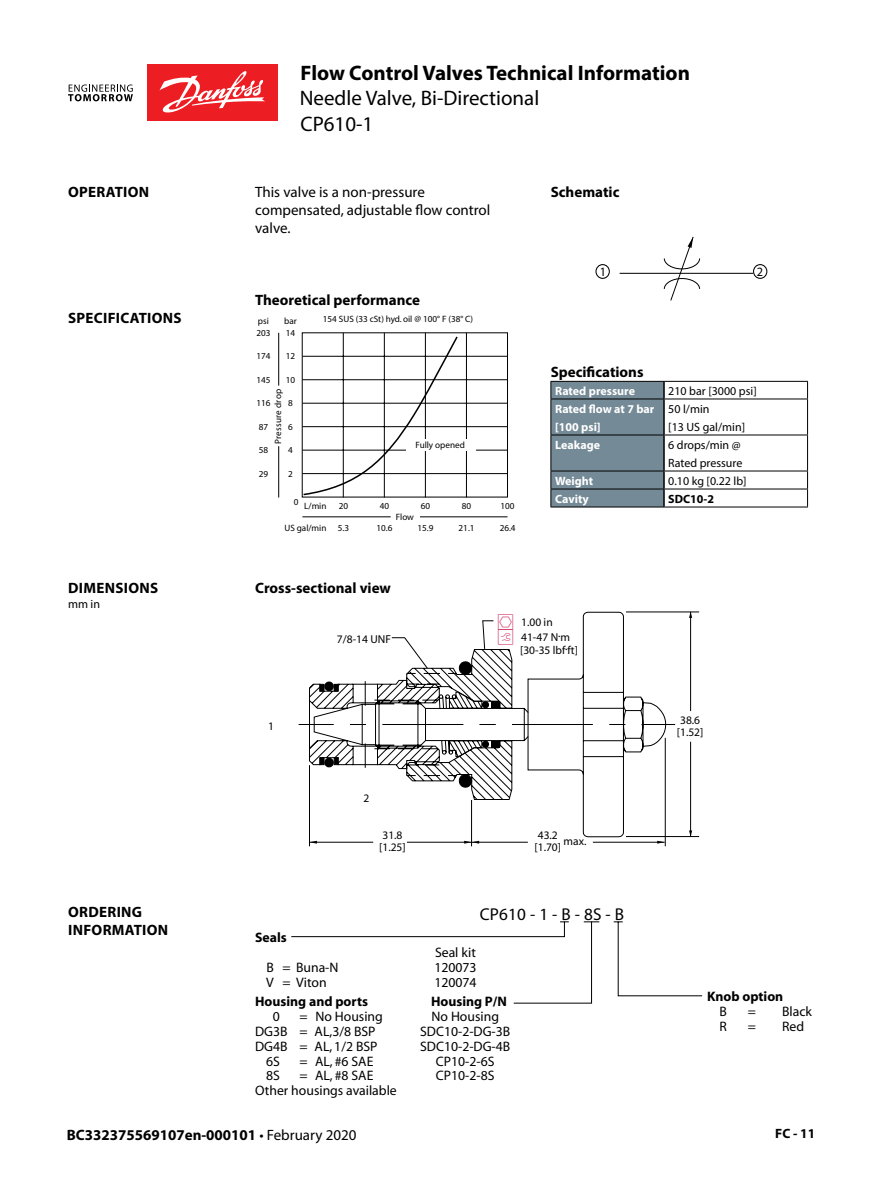
<style>
.page{position:relative;width:893px;height:1191px;background:#fff}
.page>*{position:absolute;margin:0;border:0;box-sizing:border-box;transform-origin:0 0}
.t1{font:700 21px "Myriad Pro";color:#000}
.t2{font:21px "Myriad Pro";color:#000}
.t3{font:17.1px "Myriad";letter-spacing:.01em;color:#000}
.t4{font:700 15px "Myriad Pro";color:#000}
.t5{font:15px/18px "Myriad Pro";color:#000}
.t6{font:700 15px/18px "Myriad Pro";letter-spacing:.02em;color:#000}
.t7{font:13.8px "Myriad";color:#000}
.t8{font:700 13.8px "Myriad";color:#000}
.t9{font:700 13.5px "Myriad Pro";color:#000}
.t10{font:12.75px "Myriad Ringers";color:#000}
.t11{font:12px/18px "Myriad Pro";color:#000}
.t12{font:700 12px/18px "Myriad Pro";color:#fff}
.t13{font:700 12px "Myriad Pro";color:#000}
.t14{font:11.55px/12.5px "Myriad";color:#000}
.t15{font:11.55px "Myriad Ringers";color:#000}
.t16{font:9.15px "Myriad";color:#000}
.t17{font:9.15px "Myriad";letter-spacing:.03em;color:#000}
.s1{font-weight:400}
</style>
<div class="page">
<div style="left:148px;top:64px;width:130px;height:57px;background:#ed1d24"></div>
<svg style="left:68px;top:84px;width:65px;height:17px"></svg>
<svg style="left:159px;top:71px;width:106px;height:42px"></svg>
<hr style="left:343px;top:333px;width:1px;height:164px;background:#000">
<hr style="left:302px;top:473px;width:206px;height:1px;background:#000">
<hr style="left:384px;top:333px;width:1px;height:164px;background:#000">
<hr style="left:425px;top:333px;width:1px;height:164px;background:#000">
<hr style="left:466px;top:333px;width:1px;height:164px;background:#000">
<hr style="left:302px;top:450px;width:206px;height:1px;background:#000">
<hr style="left:302px;top:426px;width:206px;height:1px;background:#000">
<hr style="left:302px;top:403px;width:206px;height:1px;background:#000">
<hr style="left:302px;top:379px;width:206px;height:1px;background:#000">
<hr style="left:302px;top:356px;width:206px;height:1px;background:#000">
<div style="left:406px;top:439px;width:70px;height:12px;background:#fff"></div>
<div style="left:302px;top:332px;width:206px;height:165px;border:1px solid #000"></div>
<hr style="left:278px;top:446px;width:1px;height:51px;background:#000">
<hr style="left:278px;top:333px;width:1px;height:52px;background:#000">
<hr style="left:420px;top:516px;width:88px;height:1px;background:#000">
<hr style="left:302px;top:516px;width:89px;height:1px;background:#000">
<svg style="left:302px;top:335px;width:157px;height:161px"></svg>
<svg style="left:595px;top:237px;width:172px;height:63px"></svg>
<svg style="left:309px;top:637px;width:357px;height:210px"></svg>
<svg style="left:298px;top:649px;width:377px;height:151px"></svg>
<svg style="left:320px;top:681px;width:18px;height:10px"></svg>
<svg style="left:365px;top:743px;width:1px;height:25px"></svg>
<svg style="left:365px;top:681px;width:1px;height:24px"></svg>
<svg style="left:320px;top:757px;width:18px;height:10px"></svg>
<svg style="left:439px;top:612px;width:227px;height:225px"></svg>
<hr style="left:690px;top:741px;width:1px;height:95px;background:#000">
<hr style="left:626px;top:836px;width:73px;height:1px;background:#000">
<hr style="left:626px;top:611px;width:73px;height:1px;background:#000">
<svg style="left:689px;top:830px;width:3px;height:6px"></svg>
<hr style="left:690px;top:612px;width:1px;height:99px;background:#000">
<svg style="left:291px;top:921px;width:412px;height:83px"></svg>
<hr style="left:664px;top:381px;width:144px;height:1px;background:#000">
<svg style="left:807px;top:382px;width:1px;height:16px"></svg>
<hr style="left:664px;top:398px;width:144px;height:1px;background:#000">
<hr style="left:807px;top:399px;width:1px;height:35px;background:#000">
<hr style="left:664px;top:434px;width:144px;height:1px;background:#000">
<hr style="left:807px;top:435px;width:1px;height:35px;background:#000">
<hr style="left:664px;top:470px;width:144px;height:1px;background:#000">
<hr style="left:664px;top:488px;width:144px;height:1px;background:#000">
<svg style="left:807px;top:471px;width:1px;height:35px"></svg>
<hr style="left:664px;top:506px;width:144px;height:1px;background:#000">
<svg style="left:550px;top:381px;width:115px;height:126px;background:#6d828d"></svg>
<hr style="left:550px;top:506px;width:114px;height:1px;background:#000">
<svg style="left:498px;top:614px;width:15px;height:30px"></svg>
<h1 class="t1" style="left:301px;top:59px;width:391px">Flow Control Valves Technical Information</h1>
<h1 class="t2" style="left:300px;top:85px;width:241px">Needle Valve, Bi-Directional</h1>
<h1 class="t2" style="left:300px;top:111px;width:74px">CP610-1</h1>
<p class="t6" style="left:68px;top:182px;width:83px">OPERATION</p>
<p class="t5" style="left:255px;top:182px;width:237px">This valve is a non-pressure compensated, adjustable flow control valve.</p>
<p class="t4" style="left:551px;top:182px;width:70px">Schematic</p>
<p class="t10" style="left:600px;top:263px;width:8px">1</p>
<p class="t10" style="left:757px;top:264px;width:8px">2</p>
<p class="t4" style="left:255px;top:290px;width:166px">Theoretical performance</p>
<p class="t6" style="left:68px;top:308px;width:115px">SPECIFICATIONS</p>
<p class="t16" style="left:258px;top:316px;width:12px">psi</p>
<p class="t16" style="left:284px;top:316px;width:14px">bar</p>
<p class="t16" style="left:323px;top:315px;width:152px">154 SUS (33 cSt) hyd. oil @ 100° F (38° C)</p>
<p class="t16" style="left:256px;top:328px;width:16px">203</p>
<p class="t16" style="left:286px;top:328px;width:11px">14</p>
<p class="t16" style="left:256px;top:351px;width:16px">174</p>
<p class="t16" style="left:286px;top:351px;width:11px">12</p>
<p class="t16" style="left:256px;top:375px;width:16px">145</p>
<p class="t16" style="left:286px;top:375px;width:11px">10</p>
<p class="t4" style="left:551px;top:362px;width:94px">Specifications</p>
<p class="t17" style="left:273px;top:444px;width:57px;rotate:-90deg">Pressure drop</p>
<p class="t16" style="left:288px;top:398px;width:6px">8</p>
<p class="t16" style="left:256px;top:398px;width:16px">116</p>
<p class="t16" style="left:259px;top:422px;width:11px">87</p>
<p class="t16" style="left:288px;top:422px;width:6px">6</p>
<p class="t16" style="left:259px;top:445px;width:11px">58</p>
<p class="t16" style="left:259px;top:469px;width:11px">29</p>
<p class="t16" style="left:288px;top:445px;width:6px">4</p>
<p class="t16" style="left:288px;top:469px;width:6px">2</p>
<p class="t16" style="left:294px;top:497px;width:6px">0</p>
<p class="t16" style="left:304px;top:501px;width:24px">L/min</p>
<p class="t16" style="left:339px;top:501px;width:11px">20</p>
<p class="t16" style="left:284px;top:523px;width:66px">US gal/min 5.3</p>
<p class="t16" style="left:415px;top:440px;width:51px">Fully opened</p>
<p class="t16" style="left:380px;top:501px;width:11px">40</p>
<p class="t16" style="left:421px;top:501px;width:11px">60</p>
<p class="t16" style="left:462px;top:501px;width:11px">80</p>
<p class="t16" style="left:501px;top:501px;width:16px">100</p>
<p class="t16" style="left:376px;top:523px;width:17px">10.6</p>
<p class="t16" style="left:417px;top:523px;width:17px">15.9</p>
<p class="t16" style="left:459px;top:523px;width:17px">21.1</p>
<p class="t16" style="left:500px;top:523px;width:17px">26.4</p>
<p class="t16" style="left:396px;top:512px;width:20px">Flow</p>
<p class="t12" style="left:555px;top:381px;width:81px">Rated pressure</p>
<p class="t11" style="left:668px;top:381px;width:90px">210 bar [3000 psi]</p>
<p class="t12" style="left:555px;top:399px;width:101px">Rated flow at 7 bar [100 psi]</p>
<p class="t11" style="left:668px;top:399px;width:78px">50 l/min<br>[13 US gal/min]</p>
<p class="t12" style="left:555px;top:435px;width:46px">Leakage</p>
<p class="t11" style="left:668px;top:435px;width:76px">6 drops/min @<br>Rated pressure</p>
<p class="t12" style="left:555px;top:471px;width:40px">Weight</p>
<p class="t11" style="left:668px;top:471px;width:80px">0.10 kg [0.22 lb]</p>
<p class="t12" style="left:555px;top:489px;width:35px">Cavity</p>
<p class="t13" style="left:668px;top:491px;width:47px">SDC10-2</p>
<p class="t6" style="left:68px;top:578px;width:92px">DIMENSIONS</p>
<p class="t4" style="left:255px;top:578px;width:137px">Cross-sectional view</p>
<p class="t11" style="left:68px;top:595px;width:34px">mm in</p>
<p class="t14" style="left:337px;top:633px;width:56px">7/8-14 UNF</p>
<p class="t14" style="left:521px;top:615px;width:51px;line-height:15px">1.00 in<br>41-47 N.m</p>
<p class="t14" style="left:520px;top:644px;width:59px">[30-35 lbf.ft]</p>
<p class="t15" style="left:268px;top:720px;width:7px">1</p>
<p class="t14" style="left:677px;top:714px;width:28px">38.6 [1.52]</p>
<p class="t15" style="left:363px;top:791px;width:7px">2</p>
<p class="t14" style="left:379px;top:829px;width:28px">31.8 [1.25]</p>
<p class="t14" style="left:535px;top:829px;width:28px">43.2 [1.70]</p>
<p class="t14" style="left:564px;top:835px;width:24px">max.</p>
<p class="t6" style="left:68px;top:902px;width:102px">ORDERING<br>INFORMATION</p>
<p class="t8" style="left:255px;top:930px;width:33px">Seals</p>
<p class="t3" style="left:480px;top:905px;width:146px">CP610-1-B-8S-B</p>
<p class="t7" style="left:435px;top:945px;width:42px">Seal kit</p>
<p class="t7" style="left:266px;top:960px;width:74px">B = Buna-N</p>
<p class="t7" style="left:434px;top:960px;width:44px">120073</p>
<p class="t7" style="left:266px;top:975px;width:62px">V = Viton</p>
<p class="t7" style="left:434px;top:975px;width:44px">120074</p>
<p class="t8" style="left:255px;top:994px;width:114px">Housing and ports</p>
<p class="t8" style="left:431px;top:994px;width:77px">Housing P/N</p>
<p class="t7" style="left:273px;top:1009px;width:9px">0</p>
<p class="t7" style="left:300px;top:1009px;width:85px">= No Housing</p>
<p class="t7" style="left:431px;top:1009px;width:69px">No Housing</p>
<p class="t7" style="left:255px;top:1024px;width:122px">DG3B = AL,3/8 BSP</p>
<p class="t7" style="left:420px;top:1024px;width:92px">SDC10-2-DG-3B</p>
<p class="t7" style="left:255px;top:1039px;width:124px">DG4B = AL, 1/2 BSP</p>
<p class="t7" style="left:420px;top:1039px;width:92px">SDC10-2-DG-4B</p>
<p class="t7" style="left:266px;top:1054px;width:15px">6S</p>
<p class="t7" style="left:299px;top:1054px;width:75px">= AL, #6 SAE</p>
<p class="t7" style="left:436px;top:1054px;width:60px">CP10-2-6S</p>
<p class="t7" style="left:266px;top:1068px;width:15px">8S</p>
<p class="t7" style="left:299px;top:1068px;width:75px">= AL, #8 SAE</p>
<p class="t7" style="left:436px;top:1068px;width:60px">CP10-2-8S</p>
<p class="t7" style="left:255px;top:1083px;width:143px">Other housings available</p>
<p class="t8" style="left:707px;top:989px;width:78px">Knob option</p>
<p class="t7" style="left:719px;top:1004px;width:9px">B</p>
<p class="t7" style="left:748px;top:1004px;width:10px">=</p>
<p class="t7" style="left:782px;top:1004px;width:31px">Black</p>
<p class="t7" style="left:719px;top:1019px;width:9px">R</p>
<p class="t7" style="left:748px;top:1019px;width:10px">=</p>
<p class="t7" style="left:782px;top:1019px;width:24px">Red</p>
<p class="t4" style="left:67px;top:1125px;width:291px">BC332375569107en-000101 <span class="s1">• February 2020</span></p>
<p class="t9" style="left:775px;top:1124px;width:41px">FC - 11</p>
</div>
